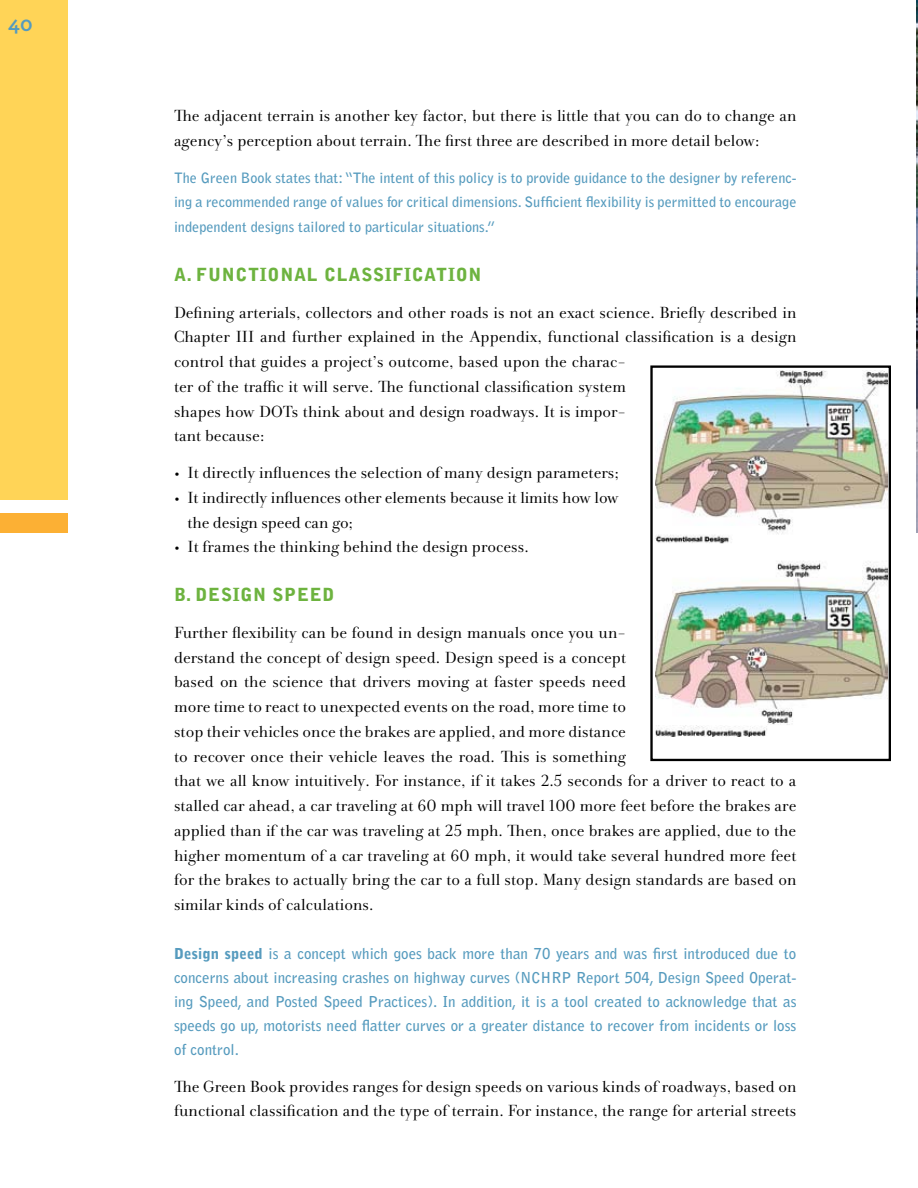
<style>
.page{position:relative;width:918px;height:1188px;background:#fff}
.page>*{position:absolute;margin:0;border:0;box-sizing:border-box;transform-origin:0 0}
.t1{font:700 21.6px "Archer";color:#569bbe}
.t2{font:900 18px "Bell Gothic Std";letter-spacing:.04em;color:#6db33f}
.t3{font:16.5px/24.8px "Andrade Pro";color:#000}
.t4{font:700 15px/24px "Bell Gothic Std";color:#569bbe}
.t5{font:700 14.25px/24.8px "Bell Gothic Std";color:#569bbe;text-align:justify}
.s1{font-weight:900}
</style>
<div class="page">
<div style="left:0;top:0;width:68px;height:500px;background:#ffd457"></div>
<div style="left:0;top:513px;width:68px;height:20px;background:#fcb034"></div>
<img style="left:655px;top:371px;width:232px;height:366px">
<div style="left:650px;top:365px;width:241px;height:396px;border:2px solid #000"></div>
<img style="left:916px;top:0;width:2px;height:532px">
<p class="t1" style="left:8px;top:7px;width:26px">40</p>
<p class="t3" style="left:174px;top:104px;width:624px">The adjacent terrain is another key factor, but there is little that you can do to change an agency’s perception about terrain. The first three are described in more detail below:</p>
<p class="t5" style="left:174px;top:165px;width:624px">The Green Book states that: “The intent of this policy is to provide guidance to the designer by referenc&shy;ing a recommended range of values for critical dimensions. Sufficient flexibility is permitted to encourage independent designs tailored to particular situations.”</p>
<p class="t2" style="left:174px;top:264px;width:309px">A. FUNCTIONAL CLASSIFICATION</p>
<p class="t3" style="left:174px;top:300px;width:624px">Defining arterials, collectors and other roads is not an exact science. Briefly described in Chapter III and further explained in the Appendix, functional classification is a design control that guides a project’s outcome, based upon the charac-<br>ter of the traffic it will serve. The functional classification system<br>shapes how DOTs think about and design roadways. It is impor-<br>tant because:</p>
<p class="t3" style="left:174px;top:461px;width:447px">• It directly influences the selection of many design parameters;</p>
<p class="t3" style="left:187px;top:485px;width:433px;text-indent:-13px">• It indirectly influences other elements because it limits how low the design speed can go;</p>
<p class="t3" style="left:174px;top:535px;width:356px">• It frames the thinking behind the design process.</p>
<p class="t2" style="left:174px;top:584px;width:162px">B. DESIG N SPEED</p>
<p class="t3" style="left:174px;top:620px;width:624px">Further flexibility can be found in design manuals once you un-<br>derstand the concept of design speed. Design speed is a concept<br>based on the science that drivers moving at faster speeds need<br>more time to react to unexpected events on the road, more time to<br>stop their vehicles once the brakes are applied, and more distance<br>to recover once their vehicle leaves the road. This is something<br>that we all know intuitively. For instance, if it takes 2.5 seconds for a driver to react to a stalled car ahead, a car traveling at 60 mph will travel 100 more feet before the brakes are applied than if the car was traveling at 25 mph. Then, once brakes are applied, due to the higher momentum of a car traveling at 60 mph, it would take several hundred more feet for the brakes to actually bring the car to a full stop. Many design standards are based on similar kinds of calculations.</p>
<p class="t4" style="left:174px;top:942px;width:624px"><span class="s1">DESIGN SPEED</span> is a concept which goes back more than 70 years and was first introduced due to concerns about increasing crashes on highway curves (NCHR</p>
<p class="t4" style="left:174px;top:966px;width:624px;text-align:justify;text-indent:387px">P Report 504, Design Speed Operat&shy;ing Speed, and Posted Speed Practices). I n addition, it is a tool created to acknowledge that as speeds go up, motorists need flatter curves or a greater distance to recover from incidents or loss of control.</p>
<p class="t3" style="left:174px;top:1074px;width:624px">The Green Book provides ranges for design speeds on various kinds of roadways, based on functional classification and the type of terrain. For instance, the range for arterial streets</p>
</div>
